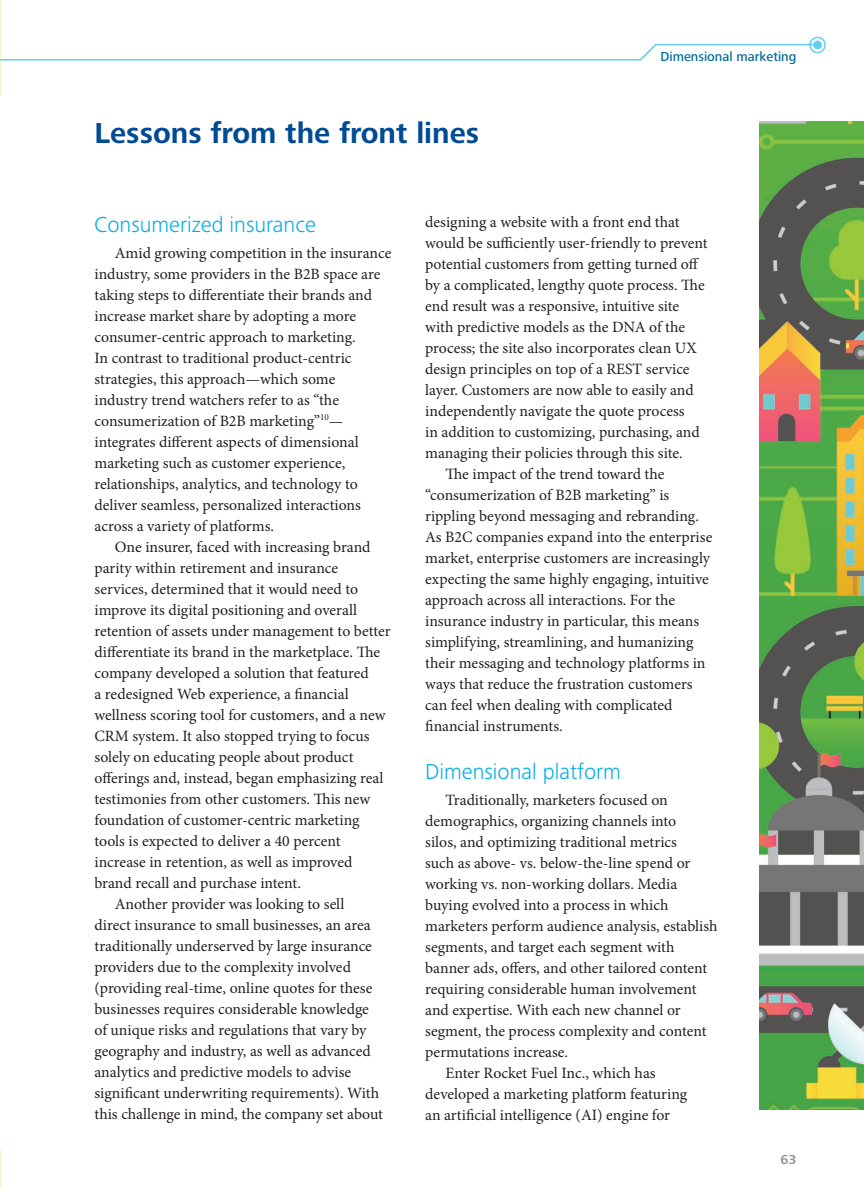
<style>
.page{position:relative;width:864px;height:1188px;background:#fff}
.page>*{position:absolute;margin:0;border:0;box-sizing:border-box;transform-origin:0 0}
.heading1a-subheading{font:700 30px "Frutiger Next Pro";color:#014a94}
.heading2{font:300 22.5px "Frutiger Next Pro";color:#00abe7}
.body-indent{font:15.75px/21px "Minion Pro";color:#231f20}
.t1{font:500 13.5px "Frutiger Next Pro";color:#006b95}
.t2{font:700 13.5px "Frutiger Next Pro";color:#939598}
</style>
<div class="page">
<img style="left:759px;top:122px;width:105px;height:988px">
<div style="left:813px;top:41px;width:9px;height:8px;background:#63cdf3;border-radius:50%"></div>
<div style="left:809px;top:37px;width:17px;height:16px;border:2px solid #63cdf3;border-radius:50%"></div>
<svg style="left:0;top:43px;width:819px;height:19px"></svg>
<p class="heading1a-subheading" style="left:94px;top:116px;width:386px">Lessons from the front lines</p>
<p class="t1" style="left:660px;top:49px;width:138px">Dimensional marketing</p>
<p class="heading2" style="left:94px;top:212px;width:223px">Consumerized insurance</p>
<p class="body-indent" style="left:94px;top:242px;width:298px;text-indent:20px">Amid growing competition in the insurance industry, some providers in the B2B space are taking steps to differentiate their brands and increase market share by adopting a more consumer-centric approach to marketing.<br>In contrast to traditional product-centric strategies, this approach—which some industry trend watchers refer to as “the consumerization of B2B marketing”<sup>10</sup>— integrates different aspects of dimensional marketing such as customer experience, relationships, analytics, and technology to deliver seamless, personalized interactions across a variety of platforms.</p>
<p class="body-indent" style="left:94px;top:536px;width:298px;text-indent:20px">One insurer, faced with increasing brand parity within retirement and insurance services, determined that it would need to improve its digital positioning and overall retention of assets under management to better differentiate its brand in the marketplace. The company developed a solution that featured<br>a redesigned Web experience, a financial wellness scoring tool for customers, and a new CRM system. It also stopped trying to focus solely on educating people about product offerings and, instead, began emphasizing real testimonies from other customers. This new foundation of customer-centric marketing tools is expected to deliver a 40 percent increase in retention, as well as improved brand recall and purchase intent.</p>
<p class="body-indent" style="left:94px;top:893px;width:290px;text-indent:20px">Another provider was looking to sell direct insurance to small businesses, an area traditionally underserved by large insurance providers due to the complexity involved (providing real-time, online quotes for these businesses requires considerable knowledge of unique risks and regulations that vary by geography and industry, as well as advanced analytics and predictive models to advise significant underwriting requirements). With this challenge in mind, the company set about</p>
<p class="body-indent" style="left:425px;top:212px;width:284px">designing a website with a front end that would be sufficiently user-friendly to prevent potential customers from getting turned off by a complicated, lengthy quote process. The end result was a responsive, intuitive site with predictive models as the DNA of the process; the site also incorporates clean UX design principles on top of a REST service layer. Customers are now able to easily and independently navigate the quote process<br>in addition to customizing, purchasing, and managing their policies through this site.</p>
<p class="body-indent" style="left:425px;top:464px;width:289px;text-indent:20px">The impact of the trend toward the “consumerization of B2B marketing” is rippling beyond messaging and rebranding.<br>As B2C companies expand into the enterprise market, enterprise customers are increasingly expecting the same highly engaging, intuitive approach across all interactions. For the insurance industry in particular, this means simplifying, streamlining, and humanizing their messaging and technology platforms in ways that reduce the frustration customers can feel when dealing with complicated financial instruments.</p>
<p class="heading2" style="left:425px;top:759px;width:197px">Dimensional platform</p>
<p class="body-indent" style="left:425px;top:789px;width:294px;text-indent:20px">Traditionally, marketers focused on demographics, organizing channels into<br>silos, and optimizing traditional metrics<br>such as above- vs. below-the-line spend or working vs. non-working dollars. Media buying evolved into a process in which marketers perform audience analysis, establish segments, and target each segment with banner ads, offers, and other tailored content requiring considerable human involvement and expertise. With each new channel or segment, the process complexity and content permutations increase.</p>
<p class="body-indent" style="left:425px;top:1062px;width:264px;text-indent:20px">Enter Rocket Fuel Inc., which has developed a marketing platform featuring an artificial intelligence (AI) engine for</p>
<p class="t2" style="left:781px;top:1152px;width:17px">63</p>
</div>
